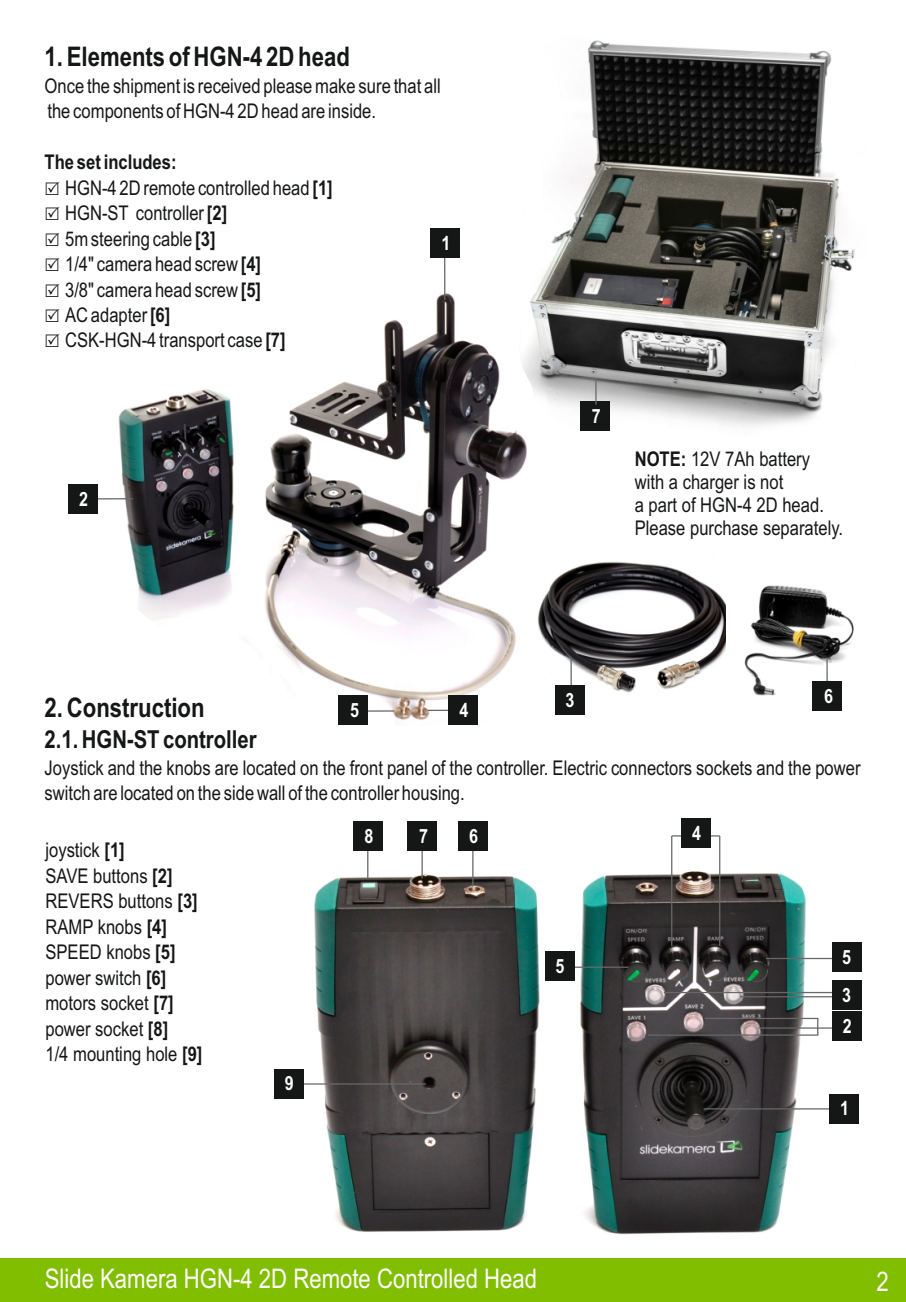
<style>
.page{position:relative;width:906px;height:1302px;background:#fff}
.page>*{position:absolute;margin:0;border:0;box-sizing:border-box;transform-origin:0 0}
.t1{font:27px "Arial Narrow";color:#fff}
.t2{font:700 27px "Arial Narrow";color:#151616}
.t3{font:700 24.75px "Arial Narrow";color:#151616}
.t4{font:20.25px/25.4px "Arial Narrow";color:#151616}
.t5{font:700 19.57px "Arial Narrow";color:#fff}
.s1{font-weight:700}
</style>
<div class="page">
<img style="left:543px;top:40px;width:312px;height:391px">
<div style="left:580px;top:401px;width:29px;height:30px;background:#151616"></div>
<svg style="left:595px;top:378px;width:1px;height:26px"></svg>
<img style="left:88px;top:277px;width:463px;height:448px">
<img style="left:533px;top:555px;width:192px;height:140px">
<hr style="left:570px;top:657px;width:2px;height:30px;background:#686868">
<div style="left:555px;top:685px;width:29px;height:29px;background:#151616"></div>
<hr style="left:360px;top:710px;width:34px;height:1px;background:#686868">
<hr style="left:427px;top:709px;width:42px;height:2px;background:#686868">
<div style="left:339px;top:695px;width:29px;height:29px;background:#151616"></div>
<div style="left:448px;top:695px;width:29px;height:29px;background:#151616"></div>
<hr style="left:444px;top:247px;width:1px;height:53px;background:#686868">
<div style="left:430px;top:229px;width:29px;height:29px;background:#151616"></div>
<img style="left:744px;top:585px;width:110px;height:111px">
<svg style="left:826px;top:657px;width:1px;height:24px"></svg>
<div style="left:812px;top:681px;width:30px;height:29px;background:#151616"></div>
<hr style="left:91px;top:498px;width:42px;height:1px;background:#686868">
<div style="left:69px;top:484px;width:29px;height:29px;background:#151616"></div>
<img style="left:283px;top:847px;width:265px;height:385px">
<img style="left:563px;top:847px;width:265px;height:388px">
<hr style="left:671px;top:835px;width:1px;height:110px;background:#686868">
<hr style="left:719px;top:835px;width:1px;height:110px;background:#686868">
<hr style="left:672px;top:835px;width:47px;height:1px;background:#686868">
<div style="left:682px;top:817px;width:29px;height:30px;background:#151616"></div>
<hr style="left:564px;top:966px;width:64px;height:1px;background:#686868">
<div style="left:545px;top:950px;width:29px;height:30px;background:#151616"></div>
<hr style="left:766px;top:957px;width:78px;height:1px;background:#686868">
<div style="left:832px;top:941px;width:29px;height:30px;background:#151616"></div>
<hr style="left:703px;top:1107px;width:128px;height:2px;background:#686868">
<div style="left:829px;top:1093px;width:29px;height:29px;background:#151616"></div>
<hr style="left:705px;top:1017px;width:113px;height:1px;background:#686868">
<hr style="left:758px;top:1027px;width:75px;height:1px;background:#686868">
<svg style="left:817px;top:1017px;width:1px;height:17px"></svg>
<hr style="left:648px;top:1034px;width:170px;height:1px;background:#686868">
<div style="left:832px;top:1011px;width:29px;height:29px;background:#151616"></div>
<hr style="left:367px;top:831px;width:1px;height:47px;background:#686868">
<hr style="left:421px;top:831px;width:2px;height:47px;background:#686868">
<hr style="left:472px;top:826px;width:1px;height:60px;background:#686868">
<div style="left:458px;top:821px;width:29px;height:29px;background:#151616"></div>
<div style="left:407px;top:821px;width:30px;height:29px;background:#151616"></div>
<div style="left:353px;top:821px;width:30px;height:29px;background:#151616"></div>
<hr style="left:298px;top:1083px;width:128px;height:1px;background:#686868">
<div style="left:274px;top:1068px;width:29px;height:30px;background:#151616"></div>
<div style="left:0;top:1258px;width:906px;height:43px;background:#81be00"></div>
<hr style="left:740px;top:995px;width:104px;height:2px;background:#686868">
<hr style="left:663px;top:991px;width:169px;height:1px;background:#686868">
<div style="left:832px;top:980px;width:29px;height:29px;background:#151616"></div>
<h1 class="t2" style="left:45px;top:46px;width:307px">1. Elements of HGN-4 2D head</h1>
<p class="t4" style="left:45px;top:75px;width:398px">Once the shipment is received please make sure that all the components of HGN-4 2D head are inside.</p>
<p class="t4" style="left:65px;top:151px;width:269px;text-indent:-20px"><span class="s1">The set includes:<br></span>HGN-4 2D remote controlled head <span class="s1">[1]<br></span>HGN-ST controller <span class="s1">[2]<br></span>5m steering cable <span class="s1">[3]<br></span>1/4" camera head screw<span class="s1">[4]<br></span>3/8" camera head screw <span class="s1">[5]<br></span>AC adapter <span class="s1">[6]<br></span>CSK-HGN-4 transport case <span class="s1">[7]</span></p>
<p class="t5" style="left:441px;top:236px;width:10px">1</p>
<p class="t5" style="left:79px;top:491px;width:10px">2</p>
<p class="t5" style="left:592px;top:409px;width:10px">7</p>
<p class="t4" style="left:634px;top:449px;width:210px;line-height:22.9px"><span class="s1">NOTE:</span> 12V 7Ah battery with a charger is not<br>a part of HGN-4 2D head.<br>Please purchase separately.</p>
<p class="t5" style="left:824px;top:688px;width:10px">6</p>
<p class="t5" style="left:565px;top:693px;width:10px">3</p>
<h1 class="t2" style="left:45px;top:697px;width:161px">2. Construction</h1>
<p class="t3" style="left:45px;top:730px;width:214px">2.1. HGN-ST controller</p>
<p class="t4" style="left:45px;top:756px;width:817px">Joystick and the knobs are located on the front panel of the controller. Electric connectors sockets and the power switch are located on the side wall of the controller housing.</p>
<p class="t5" style="left:350px;top:703px;width:10px">5</p>
<p class="t5" style="left:459px;top:703px;width:10px">4</p>
<p class="t4" style="left:45px;top:839px;width:158px">joystick <span class="s1">[1]<br></span>SAVE buttons <span class="s1">[2]<br></span>REVERS buttons <span class="s1">[3]<br></span>RAMP knobs <span class="s1">[4]<br></span>SPEED knobs <span class="s1">[5] </span>power switch <span class="s1">[6] </span>motors socket <span class="s1">[7] </span>power socket <span class="s1">[8]<br></span>1/4 mounting hole <span class="s1">[9]</span></p>
<p class="t5" style="left:364px;top:828px;width:10px">8</p>
<p class="t5" style="left:419px;top:828px;width:10px">7</p>
<p class="t5" style="left:469px;top:828px;width:10px">6</p>
<p class="t5" style="left:285px;top:1075px;width:10px">9</p>
<p class="t5" style="left:555px;top:958px;width:10px">5</p>
<p class="t5" style="left:692px;top:825px;width:10px">4</p>
<p class="t5" style="left:842px;top:949px;width:10px">5</p>
<p class="t5" style="left:842px;top:987px;width:10px">3</p>
<p class="t5" style="left:843px;top:1018px;width:10px">2</p>
<p class="t5" style="left:840px;top:1100px;width:10px">1</p>
<h1 class="t1" style="left:45px;top:1268px;width:494px">Slide Kamera HGN-4 2D Remote Controlled Head</h1>
<h1 class="t1" style="left:876px;top:1270px;width:14px">2</h1>
</div>
